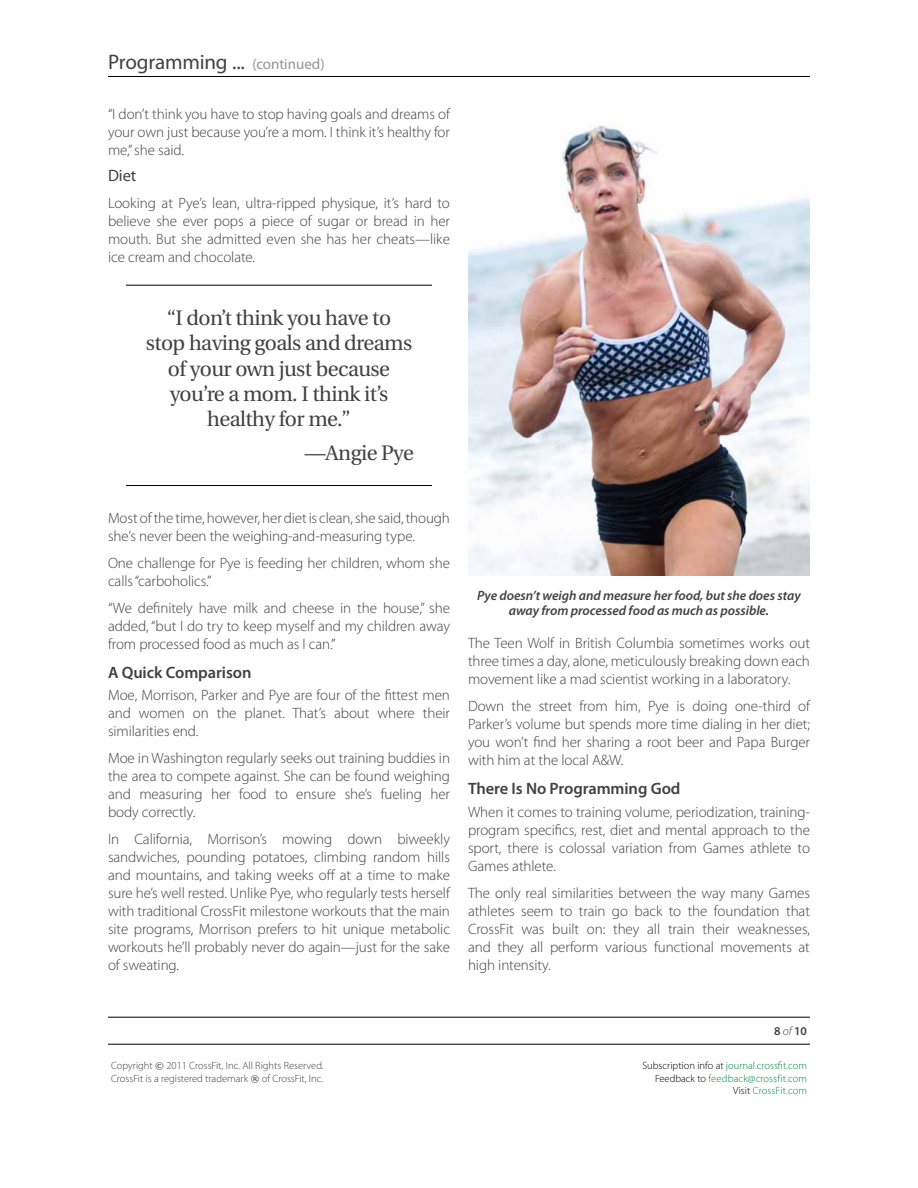
<style>
.page{position:relative;width:918px;height:1188px;background:#fff}
.page>*{position:absolute;margin:0;border:0;box-sizing:border-box;transform-origin:0 0}
.t1{font:21px/25.2px "Utopia";letter-spacing:-.025em;color:#414042;text-align:center}
.t2{font:21px "Myriad Pro";letter-spacing:-.01em;color:#414042}
.t3{font:600 16.5px "Myriad Pro";letter-spacing:-.005em;color:#414042}
.t4{font:16.5px "Myriad Pro";color:#414042}
.t5{font:300 15px/18px "Myriad Pro";letter-spacing:-.005em;color:#414042;text-align:justify}
.t6{font:italic 600 13.5px/15px "Myriad Pro";letter-spacing:-.005em;color:#414042;text-align:center}
.t7{font:600 12px "Myriad Pro";color:#414042}
.t8{font:300 10.5px/12.6px "Myriad Pro";color:#414042}
.t9{font:300 10.5px/12.6px "Myriad Pro";color:#00853f;text-align:right}
.s1{font-size:15px;color:#939598}
.s2{font-weight:300;font-style:italic}
.s3{font-family:"Verdana";font-weight:400;font-size:9px}
.s4{color:#000}
</style>
<div class="page">
<hr style="left:108px;top:76px;width:702px;height:1px;background:#000">
<hr style="left:108px;top:1017px;width:702px;height:1px;background:#000">
<hr style="left:108px;top:1044px;width:702px;height:1px;background:#000">
<hr style="left:126px;top:285px;width:306px;height:1px;background:#000">
<hr style="left:126px;top:485px;width:306px;height:1px;background:#000">
<img style="left:468px;top:125px;width:342px;height:451px">
<h1 class="t2" style="left:108px;top:50px;width:218px">Programming ... <span class="s1">(continued)</span></h1>
<p class="t5" style="left:108px;top:106px;width:344px">“I don’t think you have to stop having goals and dreams of your own just because you’re a mom. I think it’s healthy for me,” she said.</p>
<p class="t4" style="left:108px;top:166px;width:30px">Diet</p>
<p class="t5" style="left:108px;top:194px;width:344px">Looking at Pye’s lean, ultra-ripped physique, it’s hard to believe she ever pops a piece of sugar or bread in her mouth. But she admitted even she has her cheats—like ice cream and chocolate.</p>
<h1 class="t1" style="left:146px;top:306px;width:268px">“I don’t think you have to stop having goals and dreams of your own just because you’re a mom. I think it’s healthy for me.”</h1>
<h1 class="t1" style="left:305px;top:441px;width:111px">—Angie Pye</h1>
<p class="t5" style="left:108px;top:509px;width:344px">Most of the time, however, her diet is clean, she said, though she’s never been the weighing-and-measuring type.</p>
<p class="t5" style="left:108px;top:554px;width:344px">One challenge for Pye is feeding her children, whom she calls “carboholics.”</p>
<p class="t5" style="left:108px;top:599px;width:344px">“We definitely have milk and cheese in the house,” she added, “but I do try to keep myself and my children away from processed food as much as I can.”</p>
<p class="t3" style="left:108px;top:663px;width:145px">A Quick Comparison</p>
<p class="t5" style="left:108px;top:686px;width:344px">Moe, Morrison, Parker and Pye are four of the fittest men and women on the planet. That’s about where their similarities end.</p>
<p class="t5" style="left:108px;top:749px;width:344px">Moe in Washington regularly seeks out training buddies in the area to compete against. She can be found weighing and measuring her food to ensure she’s fueling her body correctly.</p>
<p class="t5" style="left:108px;top:830px;width:344px">In California, Morrison’s mowing down biweekly sandwiches, pounding potatoes, climbing random hills and mountains, and taking weeks off at a time to make sure he’s well rested. Unlike Pye, who regularly tests herself with traditional CrossFit milestone workouts that the main site programs, Morrison prefers to hit unique metabolic workouts he’ll probably never do again—just for the sake of sweating.</p>
<p class="t6" style="left:477px;top:588px;width:325px">Pye doesn’t weigh and measure her food, but she does stay away from processed food as much as possible.</p>
<p class="t5" style="left:468px;top:635px;width:344px">The Teen Wolf in British Columbia sometimes works out three times a day, alone, meticulously breaking down each movement like a mad scientist working in a laboratory.</p>
<p class="t5" style="left:468px;top:698px;width:344px">Down the street from him, Pye is doing one-third of Parker’s volume but spends more time dialing in her diet; you won’t find her sharing a root beer and Papa Burger with him at the local A&amp;W.</p>
<p class="t3" style="left:468px;top:780px;width:214px">There Is No Programming God</p>
<p class="t5" style="left:468px;top:803px;width:344px">When it comes to training volume, periodization, training&shy;program specifics, rest, diet and mental approach to the sport, there is colossal variation from Games athlete to Games athlete.</p>
<p class="t5" style="left:468px;top:884px;width:344px">The only real similarities between the way many Games athletes seem to train go back to the foundation that CrossFit was built on: they all train their weaknesses, and they all perform various functional movements at high intensity.</p>
<p class="t7" style="left:774px;top:1024px;width:34px">8 <span class="s2">of</span> 10</p>
<p class="t8" style="left:111px;top:1060px;width:214px">Copyright <span class="s3">©</span> 2011 CrossFit, Inc. All Rights Reserved.<br>CrossFit is a registered trademark <span class="s3">®</span> of CrossFit, Inc.</p>
<p class="t9" style="left:642px;top:1060px;width:166px"><span class="s4">Subscription info at</span> journal.crossfit.com<br><span class="s4">Feedback to</span> feedback@crossfit.com<br><span class="s4">Visit</span> CrossFit.com</p>
</div>
